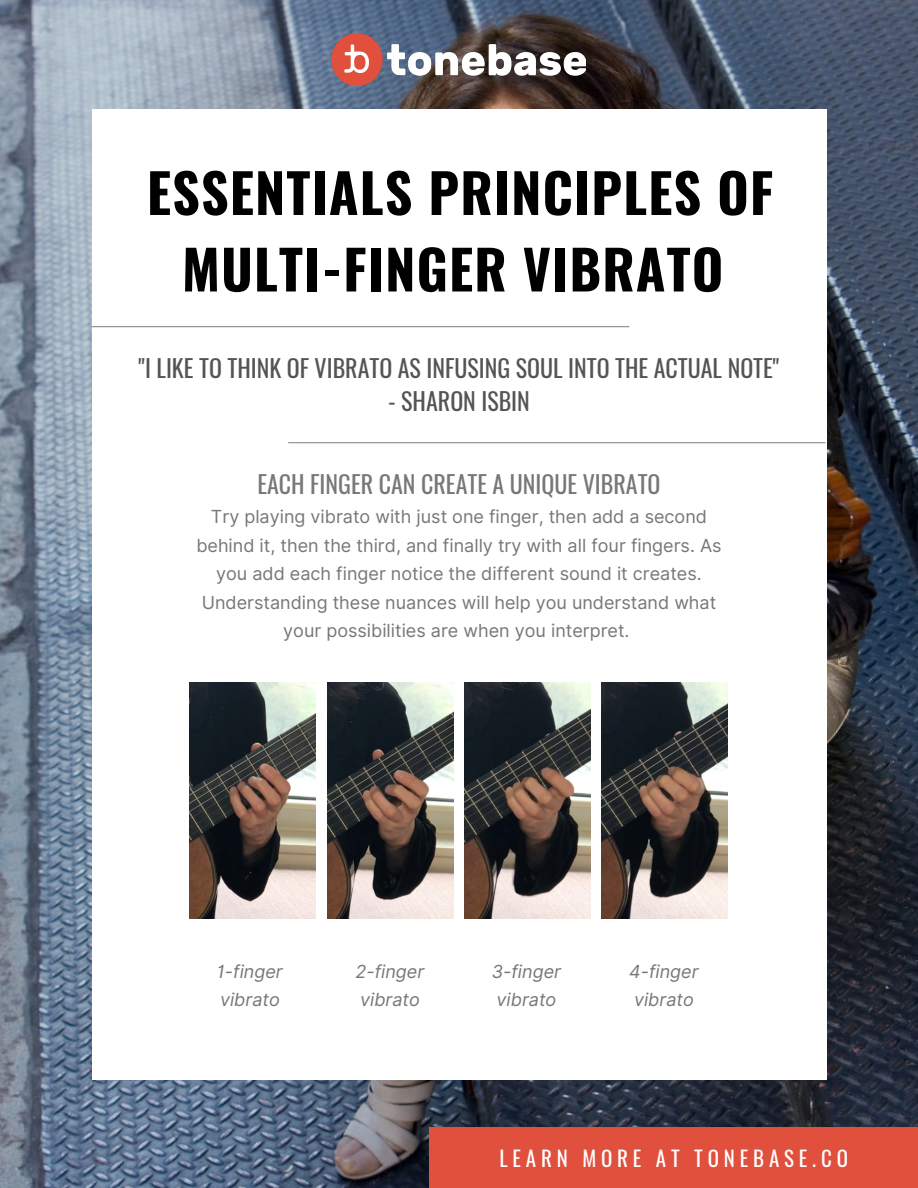
<style>
.page{position:relative;width:918px;height:1188px;background:#fff}
.page>*{position:absolute;margin:0;border:0;box-sizing:border-box;transform-origin:0 0}
.t1{font:700 54px/76.5px "Oswald";letter-spacing:.02em;color:#000;text-align:center}
.t2{font:24px "Oswald";color:#545454}
.t3{font:24px "Oswald";color:#777}
.t4{font:21px "Oswald";letter-spacing:.23em;color:#fff}
.t5{font:18px/28.5px "Inter";color:#777;text-align:center}
.t6{font:italic 18px/28.5px "Inter";color:#777}
</style>
<div class="page">
<img style="left:0;top:0;width:918px;height:1188px">
<div style="left:429px;top:1127px;width:489px;height:61px;background:#e14f3d"></div>
<img style="left:332px;top:33px;width:254px;height:52px">
<div style="left:92px;top:109px;width:734px;height:971px;background:#fff"></div>
<img style="left:190px;top:682px;width:126px;height:237px">
<img style="left:327px;top:682px;width:126px;height:237px">
<img style="left:464px;top:682px;width:126px;height:237px">
<img style="left:602px;top:682px;width:126px;height:237px">
<svg style="left:92px;top:326px;width:537px;height:1px"></svg>
<svg style="left:288px;top:442px;width:538px;height:1px"></svg>
<h1 class="t1" style="left:147px;top:152px;width:628px">ESSENTIALS PRINCIPLES OF<br>MULTI-FINGER VIBRATO</h1>
<h2 class="t2" style="left:139px;top:349px;width:642px">"I LIKE TO THINK OF VIBRATO AS INFUSING SOUL INTO THE ACTUAL NOTE"</h2>
<h2 class="t2" style="left:388px;top:382px;width:143px">- SHARON ISBIN</h2>
<h2 class="t3" style="left:257px;top:465px;width:405px">EACH FINGER CAN CREATE A UNIQUE VIBRATO</h2>
<p class="t5" style="left:196px;top:502px;width:527px">Try playing vibrato with just one finger, then add a second behind it, then the third, and finally try with all four fingers. As you add each finger notice the different sound it creates.<br>Understanding these nuances will help you understand what your possibilities are when you interpret.</p>
<p class="t6" style="left:217px;top:957px;width:67px">1-finger vibrato</p>
<p class="t6" style="left:356px;top:957px;width:70px">2-finger vibrato</p>
<p class="t6" style="left:492px;top:957px;width:71px">3-finger vibrato</p>
<p class="t6" style="left:629px;top:957px;width:71px">4-finger vibrato</p>
<p class="t4" style="left:499px;top:1142px;width:350px">LEARN MORE AT TONEBASE.CO</p>
</div>
